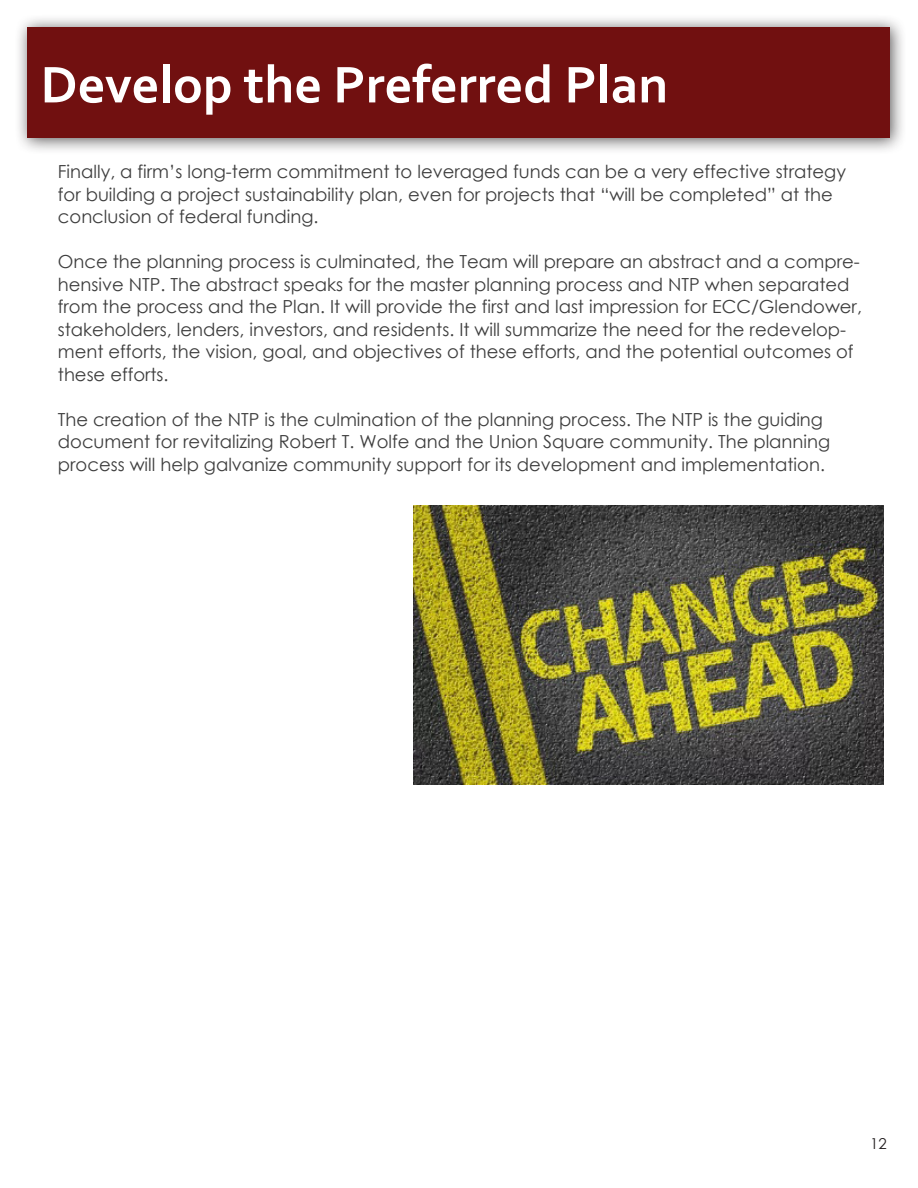
<style>
.page{position:relative;width:918px;height:1188px;background:#fff}
.page>*{position:absolute;margin:0;border:0;box-sizing:border-box;transform-origin:0 0}
.Heading{font:700 54px "Corbel";color:#fff}
.Paragraph_Style_1{font:18px/22.5px "Century Gothic";color:#3d3d3d}
.t1{font:15px "Century Gothic";color:#231f20}
</style>
<div class="page">
<div style="left:14px;top:14px;width:893px;height:142px;background:#231f20;opacity:.75"></div>
<div style="left:27px;top:27px;width:863px;height:111px;background:#711010"></div>
<img style="left:413px;top:505px;width:471px;height:279px">
<p class="Heading" style="left:40px;top:51px;width:629px">Develop the Preferred Plan</p>
<p class="Paragraph_Style_1" style="left:58px;top:160px;width:790px">Finally, a firm’s long-term commitment to leveraged funds can be a very effective strategy for building a project sustainability plan, even for projects that “will be completed” at the conclusion of federal funding.</p>
<p class="Paragraph_Style_1" style="left:58px;top:250px;width:806px">Once the planning process is culminated, the Team will prepare an abstract and a compre&shy;hensive NTP. The abstract speaks for the master planning process and NTP when separated from the process and the Plan. It will provide the first and last impression for ECC/Glendower, stakeholders, lenders, investors, and residents. It will summarize the need for the redevelop&shy;ment efforts, the vision, goal, and objectives of these efforts, and the potential outcomes of these efforts.</p>
<p class="Paragraph_Style_1" style="left:58px;top:408px;width:774px">The creation of the NTP is the culmination of the planning process. The NTP is the guiding document for revitalizing Robert T. Wolfe and the Union Square community. The planning process will help galvanize community support for its development and implementation.</p>
<p class="t1" style="left:870px;top:1133px;width:18px">12</p>
</div>
